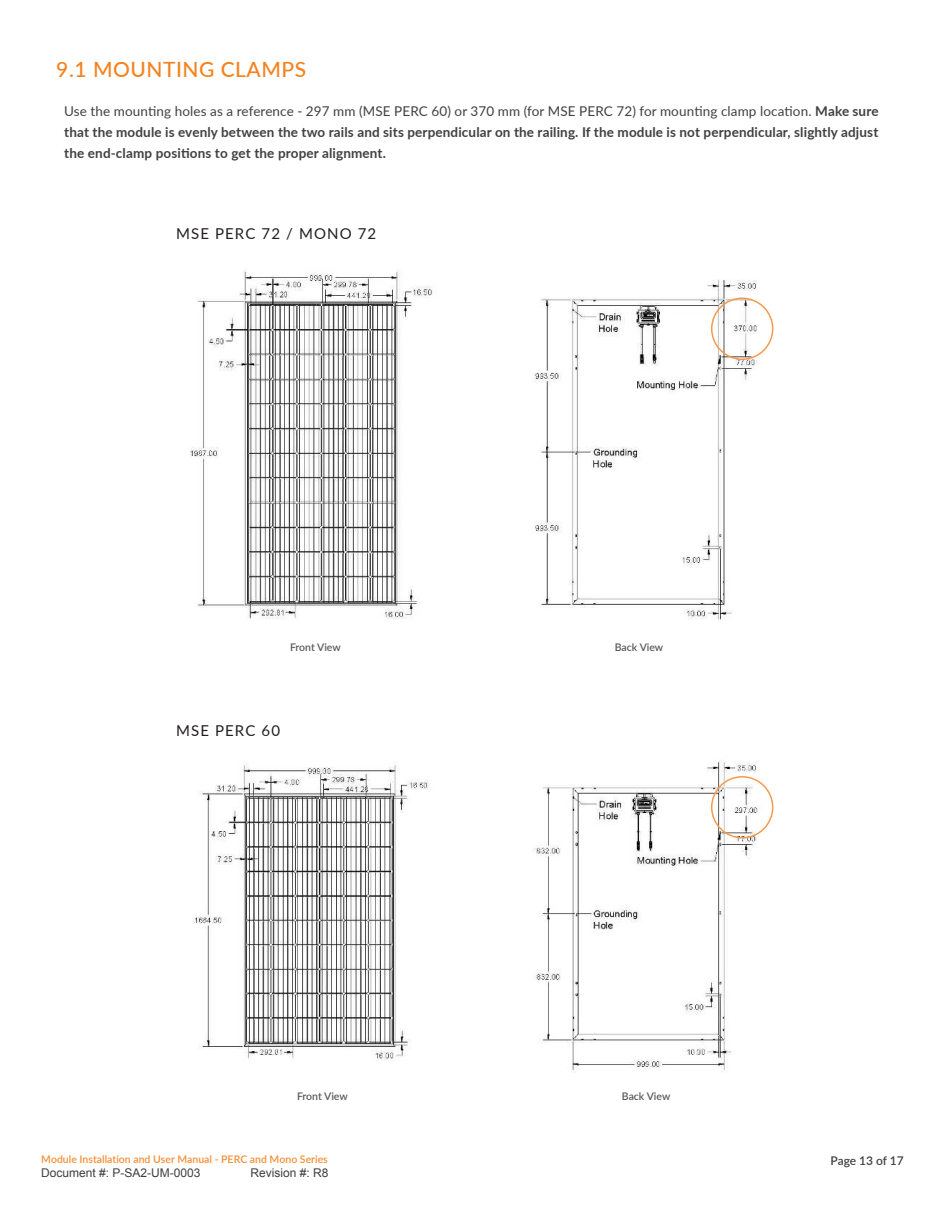
<style>
.page{position:relative;width:945px;height:1215px;background:#fff}
.page>*{position:absolute;margin:0;border:0;box-sizing:border-box;transform-origin:0 0}
.t1{font:500 21px "Lato";letter-spacing:.025em;color:#f5821f}
.t2{font:15px "Lato";letter-spacing:.075em;color:#231f20}
.t3{font:700 13.5px/21px "Lato";letter-spacing:.01em;color:#414042;text-align:justify}
.t4{font:12px "Arial";color:#3f3f3f}
.t5{font:600 12px "Lato";letter-spacing:-.005em;color:#414042}
.t6{font:600 10.5px "Lato";color:#f78d33}
.t7{font:600 10.5px "Lato";color:#58595b}
.s1{font-weight:400}
</style>
<div class="page">
<img style="left:190px;top:270px;width:578px;height:350px">
<img style="left:192px;top:761px;width:577px;height:312px">
<div style="left:711px;top:298px;width:62px;height:62px;border:2px solid #f8994b;border-radius:50%"></div>
<div style="left:711px;top:776px;width:62px;height:63px;border:2px solid #f8994b;border-radius:50%"></div>
<h1 class="t1" style="left:56px;top:54px;width:251px">9.1 MOUNTING CLAMPS</h1>
<p class="t3" style="left:64px;top:102px;width:816px"><span class="s1">Use the mounting holes as a reference - 297 mm (MSE PERC 60) or 370 mm (for MSE PERC 72) for mounting clamp location.</span> Make sure that the module is evenly between the two rails and sits perpendicular on the railing. If the module is not perpendicular, slightly adjust the end-clamp positions to get the proper alignment.</p>
<p class="t2" style="left:176px;top:223px;width:202px">MSE PERC 72 / MONO 72</p>
<p class="t7" style="left:290px;top:640px;width:52px">Front View</p>
<p class="t2" style="left:176px;top:720px;width:106px">MSE PERC 60</p>
<p class="t7" style="left:297px;top:1089px;width:52px">Front View</p>
<p class="t7" style="left:615px;top:640px;width:50px">Back View</p>
<p class="t7" style="left:622px;top:1089px;width:50px">Back View</p>
<p class="t6" style="left:41px;top:1152px;width:288px">Module Installation and User Manual - PERC and Mono Series</p>
<p class="t5" style="left:831px;top:1156px;width:75px">Page 13 of 17</p>
<p class="t4" style="left:41px;top:1166px;width:161px">Document #: P-SA2-UM-0003</p>
<p class="t4" style="left:250px;top:1166px;width:80px">Revision #: R8</p>
</div>
